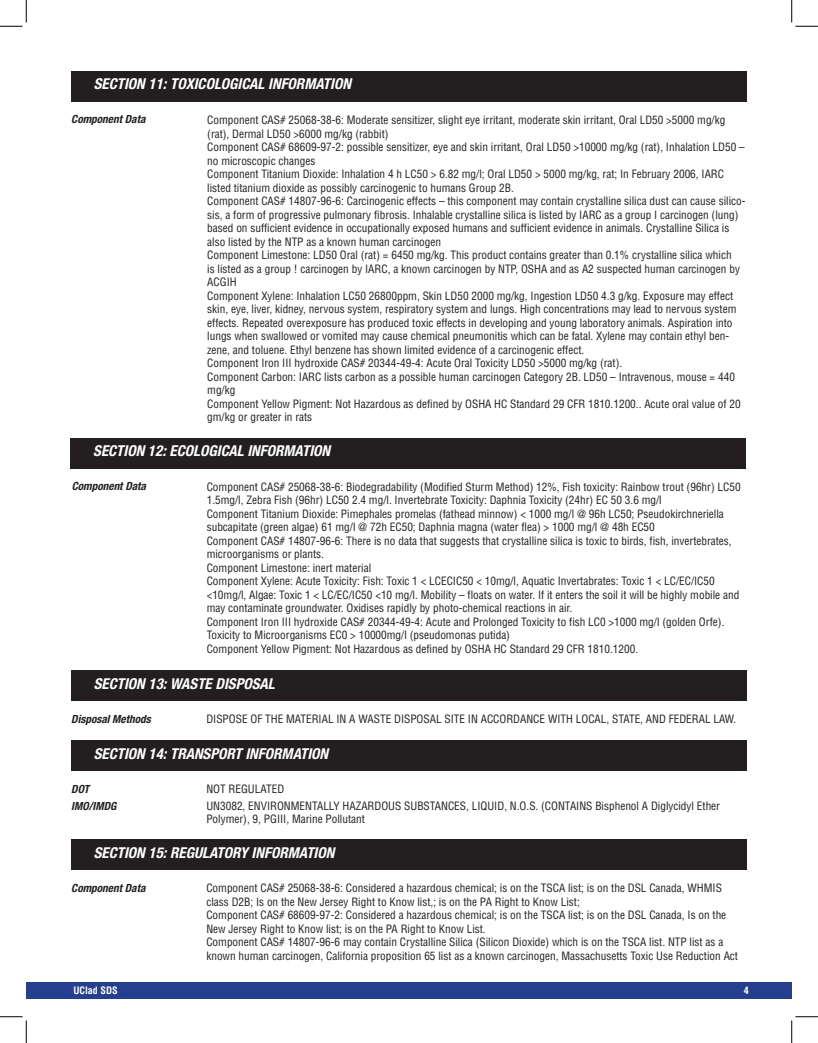
<style>
.page{position:relative;width:818px;height:1043px;background:#fff}
.page>*{position:absolute;margin:0;border:0;box-sizing:border-box;transform-origin:0 0}
.t1{font:italic 700 condensed 15px "Helvetica Neue LT Std";color:#fff}
.t2{font:condensed 11.25px/13.5px "Helvetica";color:#231f20}
.t3{font:italic 700 condensed 11.25px "Helvetica Neue LT Std";color:#231f20}
.t4{font:700 condensed 10px "Helvetica";color:#fff}
</style>
<div class="page">
<div style="left:26px;top:982px;width:765px;height:17px;background:#253f8e"></div>
<div style="left:71px;top:71px;width:675px;height:31px;background:#231f20"></div>
<div style="left:71px;top:438px;width:675px;height:30px;background:#231f20"></div>
<div style="left:71px;top:670px;width:675px;height:31px;background:#231f20"></div>
<div style="left:71px;top:740px;width:675px;height:31px;background:#231f20"></div>
<div style="left:71px;top:839px;width:675px;height:31px;background:#231f20"></div>
<svg style="left:0;top:0;width:27px;height:27px"></svg>
<svg style="left:0;top:1016px;width:27px;height:26px"></svg>
<svg style="left:791px;top:0;width:27px;height:27px"></svg>
<svg style="left:791px;top:1016px;width:27px;height:26px"></svg>
<p class="t1" style="left:94px;top:75px;width:259px">SECTION 11: TOXICOLOGICAL INFORMATION</p>
<p class="t3" style="left:71px;top:113px;width:76px">Component Data</p>
<p class="t2" style="left:207px;top:113px;width:519px">Component CAS# 25068-38-6: Moderate sensitizer, slight eye irritant, moderate skin irritant, Oral LD50 &gt;5000 mg/kg (rat), Dermal LD50 &gt;6000 mg/kg (rabbit)</p>
<p class="t2" style="left:207px;top:140px;width:539px">Component CAS# 68609-97-2: possible sensitizer, eye and skin irritant, Oral LD50 &gt;10000 mg/kg (rat), Inhalation LD50 – no microscopic changes</p>
<p class="t2" style="left:207px;top:167px;width:518px">Component Titanium Dioxide: Inhalation 4 h LC50 &gt; 6.82 mg/l; Oral LD50 &gt; 5000 mg/kg, rat; In February 2006, IARC listed titanium dioxide as possibly carcinogenic to humans Group 2B.</p>
<p class="t2" style="left:207px;top:194px;width:539px">Component CAS# 14807-96-6: Carcinogenic effects – this component may contain crystalline silica dust can cause silico&shy;sis, a form of progressive pulmonary fibrosis. Inhalable crystalline silica is listed by IARC as a group I carcinogen (lung) based on sufficient evidence in occupationally exposed humans and sufficient evidence in animals. Crystalline Silica is also listed by the NTP as a known human carcinogen</p>
<p class="t2" style="left:207px;top:248px;width:534px">Component Limestone: LD50 Oral (rat) = 6450 mg/kg. This product contains greater than 0.1% crystalline silica which is listed as a group ! carcinogen by IARC, a known carcinogen by NTP, OSHA and as A2 suspected human carcinogen by<br>ACGIH</p>
<p class="t2" style="left:207px;top:289px;width:530px">Component Xylene: Inhalation LC50 26800ppm, Skin LD50 2000 mg/kg, Ingestion LD50 4.3 g/kg. Exposure may effect skin, eye, liver, kidney, nervous system, respiratory system and lungs. High concentrations may lead to nervous system effects. Repeated overexposure has produced toxic effects in developing and young laboratory animals. Aspiration into lungs when swallowed or vomited may cause chemical pneumonitis which can be fatal. Xylene may contain ethyl ben&shy;zene, and toluene. Ethyl benzene has shown limited evidence of a carcinogenic effect.</p>
<p class="t2" style="left:207px;top:356px;width:416px">Component Iron III hydroxide CAS# 20344-49-4: Acute Oral Toxicity LD50 &gt;5000 mg/kg (rat).</p>
<p class="t2" style="left:207px;top:370px;width:529px">Component Carbon: IARC lists carbon as a possible human carcinogen Category 2B. LD50 – Intravenous, mouse = 440 mg/kg</p>
<p class="t2" style="left:207px;top:397px;width:535px">Component Yellow Pigment: Not Hazardous as defined by OSHA HC Standard 29 CFR 1810.1200.. Acute oral value of 20 gm/kg or greater in rats</p>
<p class="t1" style="left:93px;top:441px;width:238px">SECTION 12: ECOLOGICAL INFORMATION</p>
<p class="t3" style="left:72px;top:479px;width:76px">Component Data</p>
<p class="t2" style="left:207px;top:480px;width:535px">Component CAS# 25068-38-6: Biodegradability (Modified Sturm Method) 12%, Fish toxicity: Rainbow trout (96hr) LC50<br>1.5mg/l, Zebra Fish (96hr) LC50 2.4 mg/l. Invertebrate Toxicity: Daphnia Toxicity (24hr) EC 50 3.6 mg/l</p>
<p class="t2" style="left:207px;top:507px;width:518px">Component Titanium Dioxide: Pimephales promelas (fathead minnow) &lt; 1000 mg/l @ 96h LC50; Pseudokirchneriella subcapitate (green algae) 61 mg/l @ 72h EC50; Daphnia magna (water flea) &gt; 1000 mg/l @ 48h EC50</p>
<p class="t2" style="left:207px;top:534px;width:526px">Component CAS# 14807-96-6: There is no data that suggests that crystalline silica is toxic to birds, fish, invertebrates, microorganisms or plants.</p>
<p class="t2" style="left:207px;top:561px;width:166px">Component Limestone: inert material</p>
<p class="t2" style="left:207px;top:574px;width:534px">Component Xylene: Acute Toxicity: Fish: Toxic 1 &lt; LCECIC50 &lt; 10mg/l, Aquatic Invertabrates: Toxic 1 &lt; LC/EC/IC50 &lt;10mg/l, Algae: Toxic 1 &lt; LC/EC/IC50 &lt;10 mg/l. Mobility – floats on water. If it enters the soil it will be highly mobile and may contaminate groundwater. Oxidises rapidly by photo-chemical reactions in air.</p>
<p class="t2" style="left:207px;top:615px;width:519px">Component Iron III hydroxide CAS# 20344-49-4: Acute and Prolonged Toxicity to fish LC0 &gt;1000 mg/l (golden Orfe).<br>Toxicity to Microorganisms EC0 &gt; 10000mg/l (pseudomonas putida)</p>
<p class="t2" style="left:207px;top:642px;width:433px">Component Yellow Pigment: Not Hazardous as defined by OSHA HC Standard 29 CFR 1810.1200.</p>
<p class="t1" style="left:94px;top:674px;width:183px">SECTION 13: WASTE DISPOSAL</p>
<p class="t3" style="left:71px;top:711px;width:81px">Disposal Methods</p>
<p class="t2" style="left:206px;top:712px;width:531px">DISPOSE OF THE MATERIAL IN A WASTE DISPOSAL SITE IN ACCORDANCE WITH LOCAL, STATE, AND FEDERAL LAW.</p>
<p class="t1" style="left:94px;top:744px;width:236px">SECTION 14: TRANSPORT INFORMATION</p>
<p class="t3" style="left:71px;top:782px;width:19px">DOT</p>
<p class="t2" style="left:206px;top:782px;width:79px">NOT REGULATED</p>
<p class="t2" style="left:206px;top:799px;width:515px">UN3082, ENVIRONMENTALLY HAZARDOUS SUBSTANCES, LIQUID, N.O.S. (CONTAINS Bisphenol A Diglycidyl Ether<br>Polymer), 9, PGIII, Marine Pollutant</p>
<p class="t3" style="left:71px;top:798px;width:47px">IMO/IMDG</p>
<p class="t1" style="left:94px;top:843px;width:242px">SECTION 15: REGULATORY INFORMATION</p>
<p class="t2" style="left:206px;top:881px;width:517px">Component CAS# 25068-38-6: Considered a hazardous chemical; is on the TSCA list; is on the DSL Canada, WHMIS class D2B; Is on the New Jersey Right to Know list,; is on the PA Right to Know List;</p>
<p class="t2" style="left:206px;top:908px;width:521px">Component CAS# 68609-97-2: Considered a hazardous chemical; is on the TSCA list; is on the DSL Canada, Is on the<br>New Jersey Right to Know list; is on the PA Right to Know List.</p>
<p class="t2" style="left:206px;top:935px;width:533px">Component CAS# 14807-96-6 may contain Crystalline Silica (Silicon Dioxide) which is on the TSCA list. NTP list as a known human carcinogen, California proposition 65 list as a known carcinogen, Massachusetts Toxic Use Reduction Act</p>
<p class="t3" style="left:71px;top:880px;width:76px">Component Data</p>
<p class="t4" style="left:73px;top:983px;width:46px">UClad SDS</p>
<p class="t4" style="left:743px;top:983px;width:6px">4</p>
</div>
